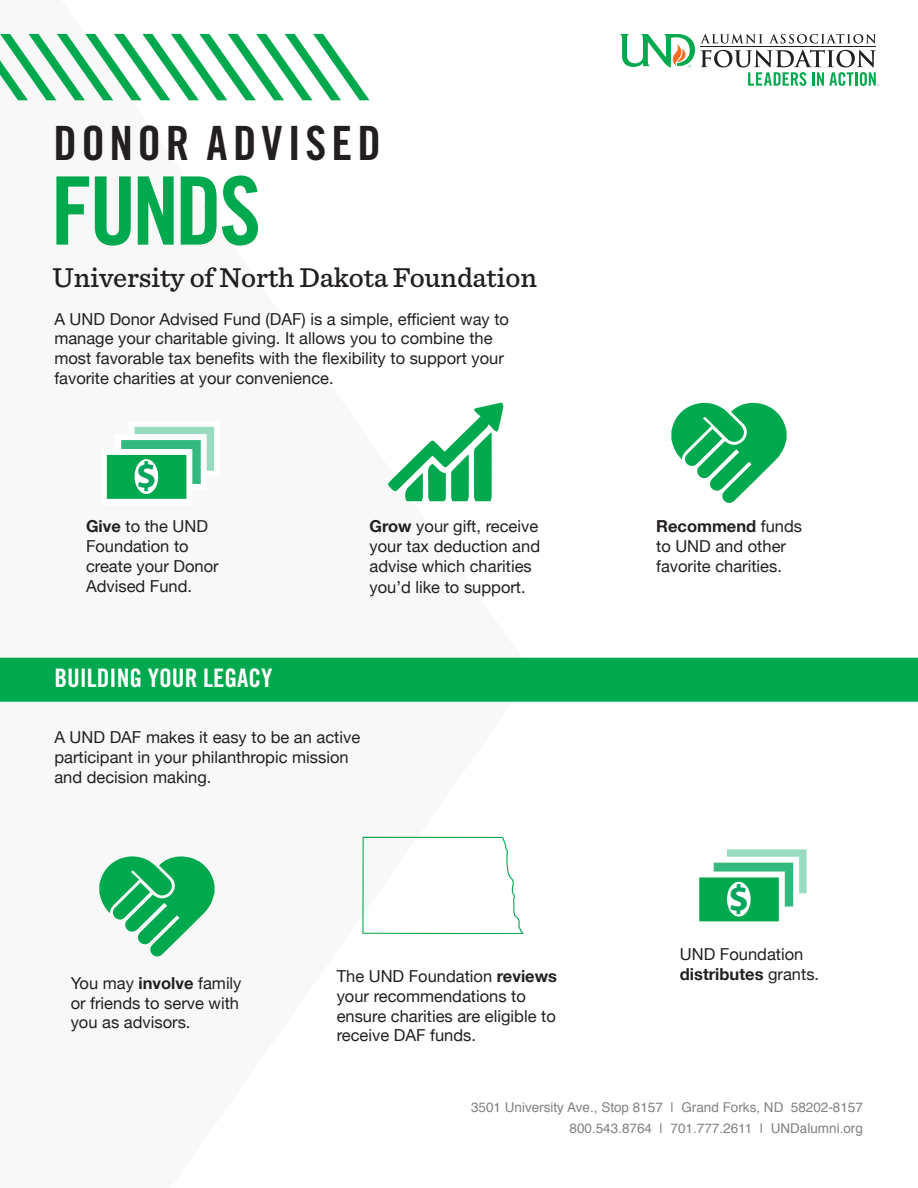
<style>
.page{position:relative;width:918px;height:1188px;background:#fff}
.page>*{position:absolute;margin:0;border:0;box-sizing:border-box;transform-origin:0 0}
.Headline100{font:94.5px "Trade Gothic LT Pro Bd Cn 20";letter-spacing:-.04em;color:#00a94d}
.Headline50{font:47.25px "Trade Gothic LT Pro Bd Cn 20";letter-spacing:.1em;color:#231f20}
.t1{font:700 36.9px "Myriad Pro";color:#00a65e}
.t2{font:500 28.5px "Sentinel";letter-spacing:-.005em;color:#231f20}
.t3{font:25.5px "Trade Gothic LT Pro Bd Cn 20";color:#fff}
.t4{font:16.5px/19.8px "Helvetica Neue";color:#231f20}
.t5{font:13.5px "Helvetica";color:#808285}
.s1{font-weight:700}
</style>
<div class="page">
<div style="left:0;top:658px;width:918px;height:44px;background:#00a94d"></div>
<svg style="left:106px;top:426px;width:109px;height:73px"></svg>
<div style="left:135px;top:459px;width:23px;height:35px;background:#fff;border-radius:50%"></div>
<svg style="left:699px;top:849px;width:108px;height:73px"></svg>
<div style="left:727px;top:882px;width:24px;height:35px;background:#fff;border-radius:50%"></div>
<svg style="left:388px;top:403px;width:116px;height:98px"></svg>
<svg style="left:671px;top:402px;width:116px;height:101px"></svg>
<svg style="left:99px;top:856px;width:116px;height:101px"></svg>
<svg style="left:362px;top:837px;width:162px;height:97px"></svg>
<svg style="left:0;top:34px;width:370px;height:66px"></svg>
<svg style="left:620px;top:34px;width:259px;height:52px"></svg>
<p class="Headline50" style="left:54px;top:114px;width:329px">DONOR ADVISED</p>
<p class="Headline100" style="left:51px;top:154px;width:212px">FUNDS</p>
<p class="t2" style="left:53px;top:256px;width:486px">University of North Dakota Foundation</p>
<p class="t4" style="left:54px;top:310px;width:456px">A UND Donor Advised Fund (DAF) is a simple, efficient way to manage your charitable giving. It allows you to combine the most favorable tax benefits with the flexibility to support your favorite charities at your convenience.</p>
<h3 class="t1" style="left:136px;top:452px;width:22px">$</h3>
<p class="t4" style="left:86px;top:517px;width:134px"><span class="s1">Give</span> to the UND<br>Foundation to create your Donor<br>Advised Fund.</p>
<p class="t4" style="left:370px;top:517px;width:172px;text-align:justify"><span class="s1">Grow</span> your gift, receive your tax deduction and advise which charities</p>
<p class="t4" style="left:370px;top:579px;width:158px">you’d like to support.</p>
<p class="t3" style="left:54px;top:663px;width:220px">BUILDING YOUR LEGACY</p>
<p class="t4" style="left:54px;top:728px;width:307px">A UND DAF makes it easy to be an active participant in your philanthropic mission and decision making.</p>
<p class="t4" style="left:71px;top:974px;width:172px">You may <span class="s1">involve</span> family or friends to serve with you as advisors.</p>
<p class="t4" style="left:337px;top:967px;width:222px">The UND Foundation <span class="s1">reviews </span>your recommendations to ensure charities are eligible to receive DAF funds.</p>
<p class="t4" style="left:656px;top:517px;width:148px"><span class="s1">Recommend</span> funds to UND and other favorite charities.</p>
<h3 class="t1" style="left:729px;top:875px;width:22px">$</h3>
<p class="t4" style="left:680px;top:946px;width:141px">UND Foundation <span class="s1">distributes</span> grants.</p>
<p class="t5" style="left:471px;top:1097px;width:393px">3501 University Ave., Stop 8157 | Grand Forks, ND 58202-8157</p>
<p class="t5" style="left:570px;top:1118px;width:295px">800.543.8764 | 701.777.2611 | UNDalumni.org</p>
</div>
